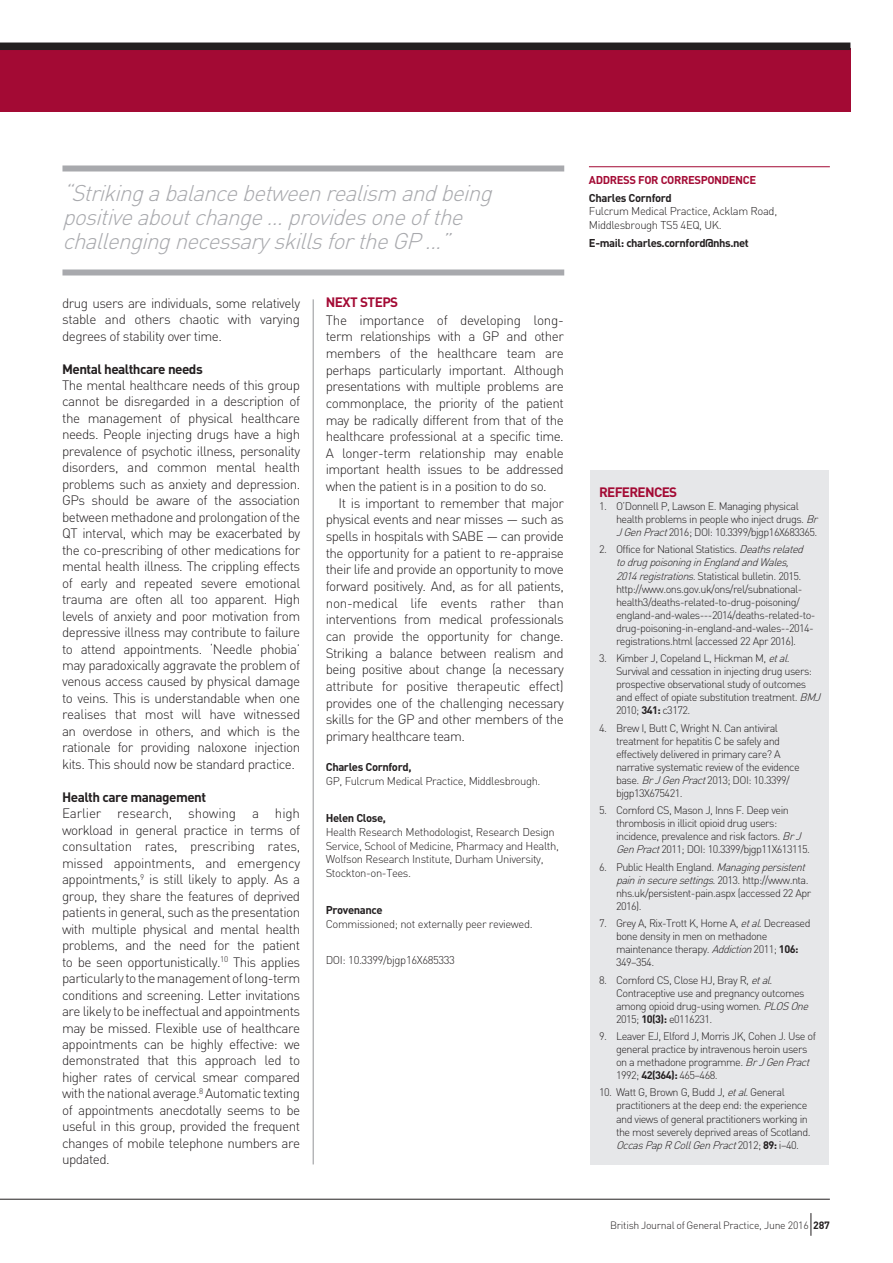
<style>
.page{position:relative;width:893px;height:1263px;background:#fff}
.page>*{position:absolute;margin:0;border:0;box-sizing:border-box;transform-origin:0 0}
.t1{font:italic 300 22.5px/24px "DIN";color:#a8a9ad}
.t2{font:300 13.5px/16.5px "DIN";letter-spacing:-.04em;color:#231f20;text-align:justify}
.t3{font:700 13.5px "DIN";letter-spacing:-.04em;color:#231f20}
.t4{font:700 13.5px "DIN";letter-spacing:-.05em;color:#a30a34}
.t5{font:300 11.25px/14px "DIN";letter-spacing:-.035em;color:#231f20}
.t6{font:700 11.25px "DIN";letter-spacing:-.035em;color:#231f20}
.t7{font:700 11.25px "DIN";letter-spacing:-.035em;color:#a30a34}
.t8{font:300 10.8px/13px "DIN";letter-spacing:-.05em;color:#231f20}
.t9{font:300 10.5px "DIN";letter-spacing:-.025em;color:#231f20}
.s1{font-style:italic}
.s2{font-weight:700}
</style>
<div class="page">
<hr style="left:0;top:1199px;width:830px;height:1px;background:#231f20">
<svg style="left:810px;top:1213px;width:1px;height:23px"></svg>
<div style="left:62px;top:165px;width:502px;height:6px;background:#a8a9ad"></div>
<div style="left:0;top:48px;width:850px;height:64px;background:#a30a34"></div>
<hr style="left:313px;top:299px;width:1px;height:865px;background:#939598">
<hr style="left:589px;top:166px;width:241px;height:1px;background:#a30a34">
<div style="left:62px;top:269px;width:502px;height:6px;background:#a8a9ad"></div>
<div style="left:590px;top:470px;width:239px;height:694px;background:#e6e7e9"></div>
<div style="left:0;top:43px;width:850px;height:7px;background:#231f20"></div>
<h1 class="t1" style="left:62px;top:181px;width:438px">“Strikingabalancebetweenrealism andbeing positiveaboutchange… providesoneofthe challengingnecessaryskillsfortheGP...”</h1>
<p class="t2" style="left:62px;top:294px;width:240px">drug users are individuals, some relatively stable and others chaotic with varying degrees of stability over time.</p>
<p class="t3" style="left:62px;top:360px;width:142px">Mental healthcare needs</p>
<p class="t2" style="left:62px;top:377px;width:240px">The mental healthcare needs of this group cannot be disregarded in a description of the management of physical healthcare needs. People injecting drugs have a high prevalence of psychotic illness, personality disorders, and common mental health problems such as anxiety and depression.<br>GPs should be aware of the association between methadone and prolongation of the QT interval, which may be exacerbated by the co-prescribing of other medications for mental health illness. The crippling effects of early and repeated severe emotional trauma are often all too apparent. High levels of anxiety and poor motivation from depressive illness may contribute to failure to attend appointments. ‘Needle phobia’ may paradoxically aggravate the problem of venous access caused by physical damage to veins. This is understandable when one realises that most will have witnessed an overdose in others, and which is the rationale for providing naloxone injection kits. This should now be standard practice.</p>
<p class="t3" style="left:62px;top:788px;width:146px">Health care management</p>
<p class="t2" style="left:62px;top:805px;width:240px">Earlier research, showing a high workload in general practice in terms of consultation rates, prescribing rates, missed appointments, and emergency appointments,<sup>9</sup> is still likely to apply. As a group, they share the features of deprived patients in general, such as the presentation with multiple physical and mental health problems, and the need for the patient to be seen opportunistically.<sup>10</sup> This applies particularly to the management of long-term conditions and screening. Letter invitations are likely to be ineffectual and appointments may be missed. Flexible use of healthcare appointments can be highly effective: we demonstrated that this approach led to higher rates of cervical smear compared with the national average.<sup>8</sup> Automatic texting of appointments anecdotally seems to be useful in this group, provided the frequent changes of mobile telephone numbers are updated.</p>
<p class="t4" style="left:326px;top:293px;width:74px">NEXT STEPS</p>
<p class="t2" style="left:326px;top:311px;width:240px">The importance of developing long&shy;term relationships with a GP and other members of the healthcare team are perhaps particularly important. Although presentations with multiple problems are commonplace, the priority of the patient may be radically different from that of the healthcare professional at a specific time.<br>A longer-term relationship may enable important health issues to be addressed when the patient is in a position to do so.</p>
<p class="t2" style="left:326px;top:494px;width:240px;text-indent:13px">It is important to remember that major physical events and near misses — such as spells in hospitals with SABE — can provide the opportunity for a patient to re-appraise their life and provide an opportunity to move forward positively. And, as for all patients, non-medical life events rather than interventions from medical professionals can provide the opportunity for change.<br>Striking a balance between realism and being positive about change (a necessary attribute for positive therapeutic effect) provides one of the challenging necessary skills for the GP and other members of the primary healthcare team.</p>
<p class="t6" style="left:326px;top:760px;width:87px">Charles Cornford,</p>
<p class="t5" style="left:326px;top:774px;width:216px">GP, Fulcrum Medical Practice, Middlesbrough.</p>
<p class="t6" style="left:326px;top:810px;width:62px">Helen Close,</p>
<p class="t5" style="left:326px;top:824px;width:235px">Health Research Methodologist, Research Design Service, School of Medicine, Pharmacy and Health, Wolfson Research Institute, Durham University, Stockton-on-Tees.</p>
<p class="t6" style="left:326px;top:902px;width:58px">Provenance</p>
<p class="t5" style="left:326px;top:917px;width:208px">Commissioned; not externally peer reviewed.</p>
<p class="t5" style="left:326px;top:953px;width:131px">DOI: 10.3399/bjgp16X685333</p>
<p class="t7" style="left:589px;top:173px;width:169px">ADDRESS FOR CORRESPONDENCE</p>
<p class="t6" style="left:589px;top:190px;width:84px">Charles Cornford</p>
<p class="t5" style="left:589px;top:204px;width:190px;line-height:13.5px">Fulcrum Medical Practice, Acklam Road,<br>Middlesbrough TS5 4EQ, UK.</p>
<p class="t6" style="left:589px;top:235px;width:161px">E-mail: charles.cornford@nhs.net</p>
<p class="t4" style="left:599px;top:483px;width:80px">REFERENCES</p>
<p class="t8" style="left:616px;top:499px;width:206px;text-indent:-17px">1. O’Donnell P, Lawson E. Managing physical health problems in people who inject drugs. <span class="s1">Br<br>JGenPract</span>2016; DOI: 10.3399/bjgp16X683365.</p>
<p class="t8" style="left:616px;top:543px;width:201px;text-indent:-17px">2. Office for National Statistics. <span class="s1">Deathsrelated todrugpoisoninginEnglandandWales, 2014registrations.</span>Statistical bulletin. 2015. http://www.ons.gov.uk/ons/rel/subnational&shy;health3/deaths-related-to-drug-poisoning/ england-and-wales---2014/deaths-related-to&shy;drug-poisoning-in-england-and-wales--2014- registrations.html (accessed 22 Apr 2016).</p>
<p class="t8" style="left:616px;top:651px;width:209px;text-indent:-17px">3. Kimber J, Copeland L, Hickman M, <span class="s1">etal</span>.<br>Survival and cessation in injecting drug users: prospective observational study of outcomes and effect of opiate substitution treatment. <span class="s1">BMJ </span>2010; <span class="s2">341:</span> c3172.</p>
<p class="t8" style="left:616px;top:721px;width:185px;text-indent:-17px">4. Brew I, Butt C, Wright N. Can antiviral treatment for hepatitis C be safely and effectively delivered in primary care? A narrative systematic review of the evidence base. <span class="s1">BrJGenPract</span>2013; DOI: 10.3399/ bjgp13X675421.</p>
<p class="t8" style="left:616px;top:804px;width:196px;text-indent:-17px">5. Cornford CS, Mason J, Inns F. Deep vein thrombosis in illicit opioid drug users: incidence, prevalence and risk factors. <span class="s1">BrJ GenPract</span>2011; DOI: 10.3399/bjgp11X613115.</p>
<p class="t8" style="left:616px;top:860px;width:197px;text-indent:-17px">6. Public Health England. <span class="s1">Managingpersistent paininsecuresettings.</span>2013. http://www.nta. nhs.uk/persistent-pain.aspx (accessed 22 Apr 2016).</p>
<p class="t8" style="left:616px;top:916px;width:196px;text-indent:-17px">7. Grey A, Rix-Trott K, Horne A, <span class="s1">etal</span>. Decreased bone density in men on methadone maintenance therapy. <span class="s1">Addiction</span>2011; <span class="s2">106:<br></span>349–354.</p>
<p class="t8" style="left:616px;top:973px;width:197px;text-indent:-17px">8. Cornford CS, Close HJ, Bray R, <span class="s1">etal</span>.<br>Contraceptive use and pregnancy outcomes among opioid drug-using women. <span class="s1">PLOSOne </span>2015; <span class="s2">10(3):</span> e0116231.</p>
<p class="t8" style="left:616px;top:1029px;width:201px;text-indent:-17px">9. Leaver EJ, Elford J, Morris JK, Cohen J. Use of general practice by intravenous heroin users on a methadone programme. <span class="s1">BrJGenPract </span>1992; <span class="s2">42(364):</span> 465–468.</p>
<p class="t8" style="left:616px;top:1086px;width:196px;text-indent:-17px">10. Watt G, Brown G, Budd J, <span class="s1">etal</span>. General practitioners at the deep end: the experience and views of general practitioners working in the most severely deprived areas of Scotland.<br><span class="s1">OccasPapRCollGenPract</span>2 0 1 2 ; <span class="s2">8 9 :</span> i – 4 0 .</p>
<p class="t9" style="left:610px;top:1219px;width:221px">British Journal of General Practice, June 2016 <span class="s2">287</span></p>
</div>
